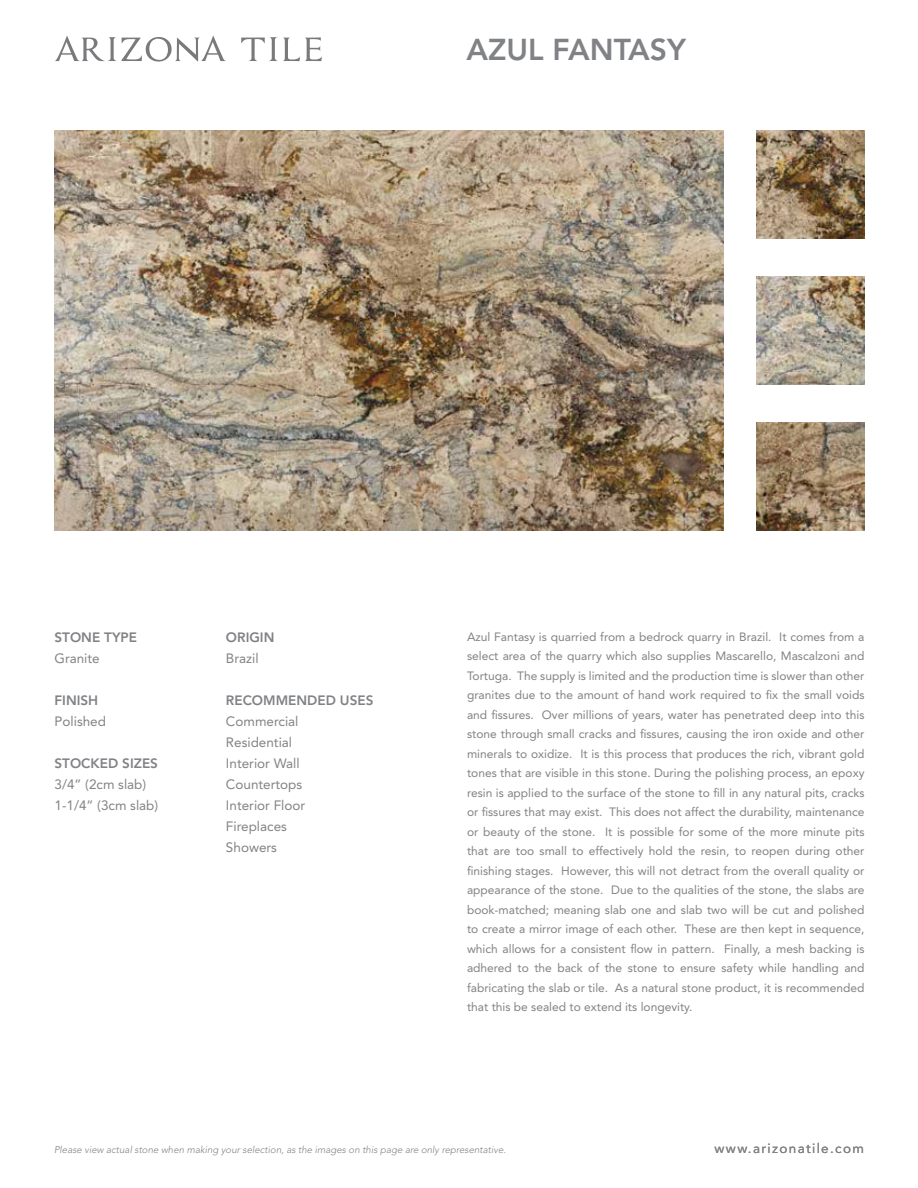
<style>
.page{position:relative;width:918px;height:1188px;background:#fff}
.page>*{position:absolute;margin:0;border:0;box-sizing:border-box;transform-origin:0 0}
.t1{font:800 30px "Avenir LT Std";color:#808285}
.t2{font:13.5px/21px "Avenir LT Std";color:#808285}
.t3{font:800 13.5px "Avenir LT Std";color:#808285}
.t4{font:13.5px "Avenir LT Std";letter-spacing:.1em;color:#808285}
.t5{font:12px/19.5px "Avenir LT Std";color:#808285;text-align:justify}
.t6{font:italic 300 9.75px "Avenir LT Std";color:#808285}
</style>
<div class="page">
<svg style="left:55px;top:35px;width:171px;height:27px"></svg>
<svg style="left:241px;top:37px;width:81px;height:24px"></svg>
<img style="left:757px;top:277px;width:108px;height:108px">
<img style="left:55px;top:131px;width:669px;height:400px">
<img style="left:757px;top:423px;width:108px;height:108px">
<img style="left:757px;top:131px;width:108px;height:108px">
<h1 class="t1" style="left:466px;top:32px;width:221px">AZUL FANTASY</h1>
<p class="t3" style="left:55px;top:629px;width:84px">STONE TYPE</p>
<p class="t2" style="left:55px;top:648px;width:47px">Granite</p>
<p class="t3" style="left:55px;top:692px;width:45px">FINISH</p>
<p class="t2" style="left:55px;top:711px;width:53px">Polished</p>
<p class="t3" style="left:55px;top:755px;width:105px">STOCKED SIZES</p>
<p class="t2" style="left:55px;top:774px;width:105px">3/4” (2cm slab)<br>1-1/4” (3cm slab)</p>
<p class="t3" style="left:226px;top:629px;width:50px">ORIGIN</p>
<p class="t2" style="left:226px;top:648px;width:34px">Brazil</p>
<p class="t3" style="left:226px;top:692px;width:149px">RECOMMENDED USES</p>
<p class="t2" style="left:226px;top:711px;width:81px">Commercial<br>Residential<br>Interior Wall<br>Countertops<br>Interior Floor<br>Fireplaces<br>Showers</p>
<p class="t5" style="left:467px;top:627px;width:399px">Azul Fantasy is quarried from a bedrock quarry in Brazil. It comes from a select area of the quarry which also supplies Mascarello, Mascalzoni and Tortuga. The supply is limited and the production time is slower than other granites due to the amount of hand work required to fix the small voids and fissures. Over millions of years, water has penetrated deep into this stone through small cracks and fissures, causing the iron oxide and other minerals to oxidize. It is this process that produces the rich, vibrant gold tones that are visible in this stone. During the polishing process, an epoxy resin is applied to the surface of the stone to fill in any natural pits, cracks or fissures that may exist. This does not affect the durability, maintenance or beauty of the stone. It is possible for some of the more minute pits that are too small to effectively hold the resin, to reopen during other finishing stages. However, this will not detract from the overall quality or appearance of the stone. Due to the qualities of the stone, the slabs are book-matched; meaning slab one and slab two will be cut and polished to create a mirror image of each other. These are then kept in sequence, which allows for a consistent flow in pattern. Finally, a mesh backing is adhered to the back of the stone to ensure safety while handling and fabricating the slab or tile. As a natural stone product, it is recommended that this be sealed to extend its longevity.</p>
<p class="t6" style="left:54px;top:1144px;width:454px">Please view actual stone when making your selection, as the images on this page are only representative.</p>
<p class="t4" style="left:715px;top:1141px;width:151px">www.arizonatile.com</p>
</div>
